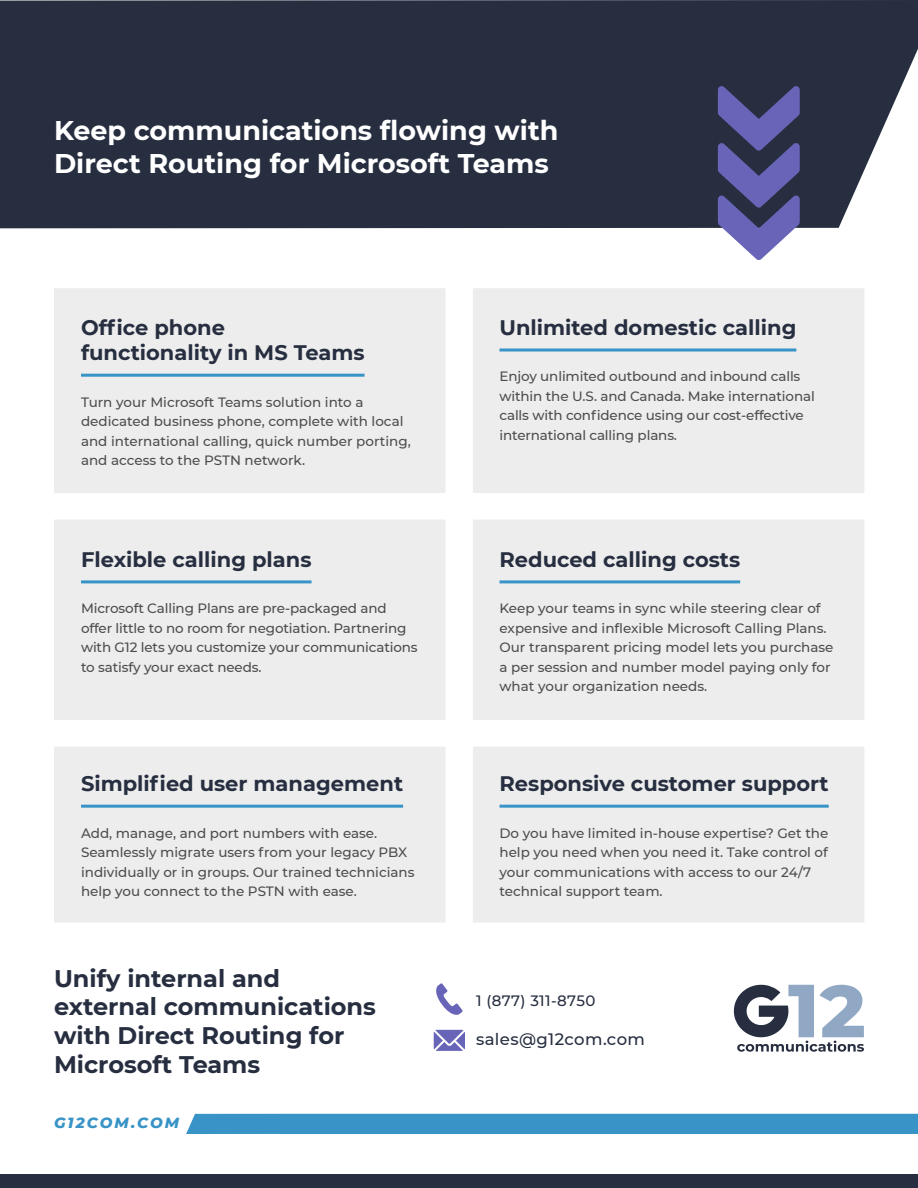
<style>
.page{position:relative;width:918px;height:1188px;background:#fff}
.page>*{position:absolute;margin:0;border:0;box-sizing:border-box;transform-origin:0 0}
.t1{font:700 27px/32.4px "Montserrat";color:#fff}
.t2{font:700 24px/28.8px "Montserrat";color:#262e40}
.t3{font:700 21px/25.2px "Montserrat";color:#262e40}
.t4{font:500 16.5px "Montserrat";letter-spacing:.025em;color:#262e40}
.t5{font:500 15px "Montserrat";letter-spacing:.025em;color:#262e40}
.t6{font:italic 800 15px "Montserrat";letter-spacing:.14em;color:#3894c6}
.t7{font:500 13.5px/19.5px "Montserrat";color:#4d4d4f}
</style>
<div class="page">
<div style="left:0;top:0;width:918px;height:228px;background:#262e40"></div>
<div style="left:186px;top:1114px;width:732px;height:20px;background:#3894c6"></div>
<div style="left:54px;top:288px;width:391px;height:205px;background:#ededed"></div>
<div style="left:54px;top:520px;width:391px;height:200px;background:#ededed"></div>
<div style="left:54px;top:747px;width:391px;height:176px;background:#ededed"></div>
<div style="left:473px;top:288px;width:391px;height:205px;background:#ededed"></div>
<div style="left:473px;top:520px;width:391px;height:200px;background:#ededed"></div>
<div style="left:473px;top:747px;width:391px;height:176px;background:#ededed"></div>
<hr style="left:81px;top:374px;width:284px;height:3px;background:#3894c6">
<hr style="left:500px;top:580px;width:240px;height:3px;background:#3894c6">
<hr style="left:500px;top:348px;width:296px;height:3px;background:#3894c6">
<hr style="left:81px;top:580px;width:231px;height:3px;background:#3894c6">
<hr style="left:500px;top:805px;width:329px;height:3px;background:#3894c6">
<hr style="left:81px;top:805px;width:322px;height:3px;background:#3894c6">
<div style="left:0;top:1174px;width:918px;height:14px;background:#262e40"></div>
<svg style="left:718px;top:86px;width:82px;height:174px;background:#606095"></svg>
<svg style="left:734px;top:985px;width:130px;height:67px"></svg>
<svg style="left:434px;top:1030px;width:31px;height:21px"></svg>
<svg style="left:436px;top:983px;width:27px;height:32px"></svg>
<h1 class="t1" style="left:54px;top:113px;width:506px">Keep communications flowing with<br>Direct Routing for Microsoft Teams</h1>
<h3 class="t3" style="left:81px;top:314px;width:285px">Office phone functionality in MS Teams</h3>
<p class="t7" style="left:81px;top:392px;width:331px">Turn your Microsoft Teams solution into a dedicated business phone, complete with local and international calling, quick number porting, and access to the PSTN network.</p>
<h3 class="t3" style="left:81px;top:546px;width:232px">Flexible calling plans</h3>
<p class="t7" style="left:81px;top:598px;width:338px">Microsoft Calling Plans are pre-packaged and offer little to no room for negotiation. Partnering with G12 lets you customize your communications to satisfy your exact needs.</p>
<h3 class="t3" style="left:81px;top:770px;width:324px">Simplified user management</h3>
<p class="t7" style="left:81px;top:823px;width:335px">Add, manage, and port numbers with ease.<br>Seamlessly migrate users from your legacy PBX individually or in groups. Our trained technicians help you connect to the PSTN with ease.</p>
<h2 class="t2" style="left:54px;top:963px;width:323px">Unify internal and external communications with Direct Routing for<br>Microsoft Teams</h2>
<p class="t6" style="left:54px;top:1112px;width:127px">G12COM.COM</p>
<h3 class="t3" style="left:500px;top:314px;width:298px">Unlimited domestic calling</h3>
<p class="t7" style="left:500px;top:366px;width:317px">Enjoy unlimited outbound and inbound calls within the U.S. and Canada. Make international calls with confidence using our cost-effective international calling plans.</p>
<h3 class="t3" style="left:500px;top:546px;width:242px">Reduced calling costs</h3>
<p class="t7" style="left:500px;top:598px;width:336px">Keep your teams in sync while steering clear of expensive and inflexible Microsoft Calling Plans.<br>Our transparent pricing model lets you purchase a per session and number model paying only for what your organization needs.</p>
<h3 class="t3" style="left:500px;top:770px;width:331px">Responsive customer support</h3>
<p class="t7" style="left:500px;top:823px;width:330px">Do you have limited in-house expertise? Get the help you need when you need it. Take control of your communications with access to our 24/7 technical support team.</p>
<p class="t5" style="left:476px;top:991px;width:121px">1 (877) 311-8750</p>
<p class="t4" style="left:476px;top:1028px;width:170px">sales@g12com.com</p>
</div>
